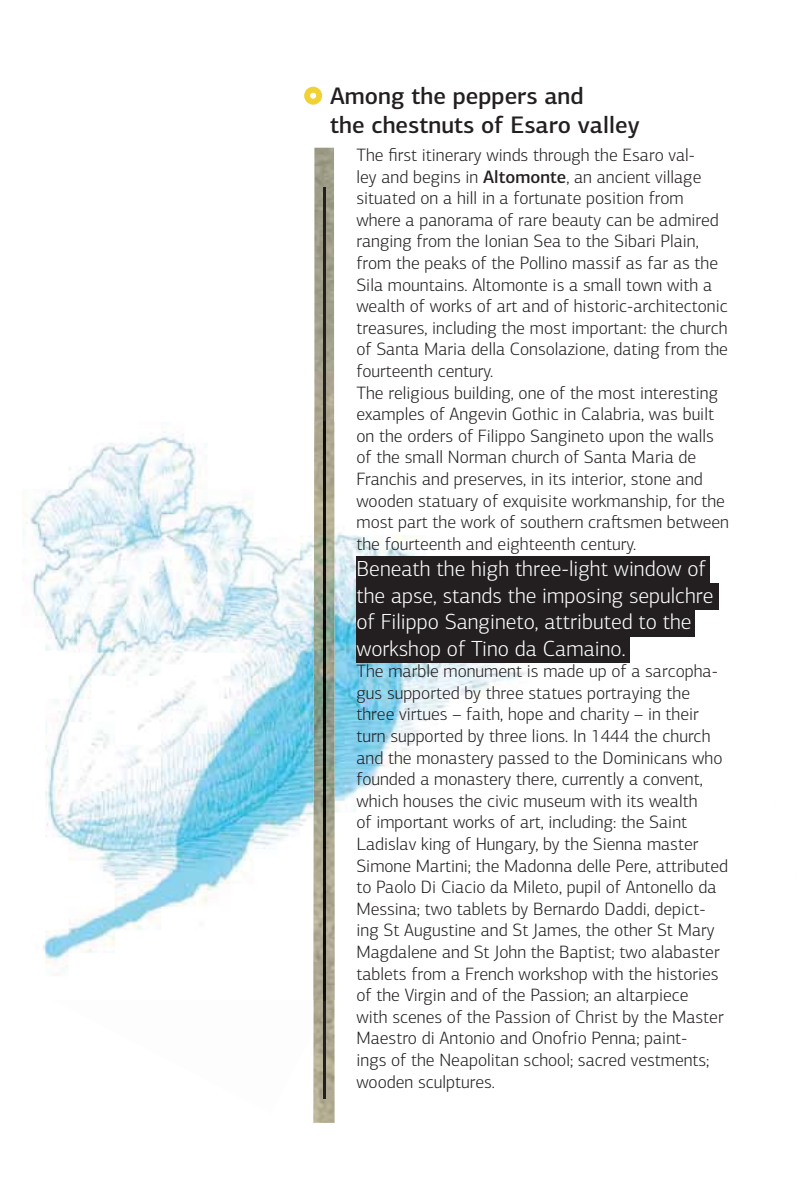
<style>
.page{position:relative;width:811px;height:1191px;background:#fff}
.page>*{position:absolute;margin:0;border:0;box-sizing:border-box;transform-origin:0 0}
.t1{font:500 24px/28.8px "PF Centro Sans Pro";color:#231f20}
.t2{font:300 22px/26.4px "PF Centro Sans Pro";color:#fff}
.t3{font:300 18px/21.6px "PF Centro Sans Pro";color:#231f20}
.s1{font-weight:500}
</style>
<div class="page">
<svg style="left:304px;top:87px;width:18px;height:18px"></svg>
<img style="left:313px;top:147px;width:22px;height:976px">
<hr style="left:324px;top:187px;width:2px;height:912px;background:#231f20">
<img style="left:69px;top:422px;width:458px;height:578px">
<img style="left:334px;top:560px;width:177px;height:431px">
<img style="left:22px;top:469px;width:292px;height:531px">
<img style="left:324px;top:422px;width:2px;height:578px">
<div style="left:356px;top:556px;width:354px;height:27px;background:#231f20"></div>
<div style="left:356px;top:583px;width:363px;height:27px;background:#231f20"></div>
<div style="left:356px;top:610px;width:339px;height:27px;background:#231f20"></div>
<div style="left:356px;top:636px;width:273px;height:27px;background:#231f20"></div>
<h1 class="t1" style="left:330px;top:84px;width:311px">Among the peppers and<br>the chestnuts of Esaro valley</h1>
<p class="t3" style="left:356px;top:146px;width:374px">The first itinerary winds through the Esaro val-<br>ley and begins in <span class="s1">Altomonte</span>, an ancient village situated on a hill in a fortunate position from where a panorama of rare beauty can be admired ranging from the Ionian Sea to the Sibari Plain, from the peaks of the Pollino massif as far as the Sila mountains. Altomonte is a small town with a wealth of works of art and of historic-architectonic treasures, including the most important: the church of Santa Maria della Consolazione, dating from the fourteenth century.<br>The religious building, one of the most interesting examples of Angevin Gothic in Calabria, was built on the orders of Filippo Sangineto upon the walls of the small Norman church of Santa Maria de Franchis and preserves, in its interior, stone and wooden statuary of exquisite workmanship, for the most part the work of southern cra-smen between the fourteenth and eighteenth century.</p>
<p class="t2" style="left:356px;top:558px;width:358px">Beneath the high three-light window of the apse, stands the imposing sepulchre of Filippo Sangineto, attributed to the workshop of Tino da Camaino.</p>
<p class="t3" style="left:356px;top:662px;width:373px">The marble monument is made up of a sarcopha&shy;gus supported by three statues portraying the three virtues – faith, hope and charity – in their turn supported by three lions. In 1444 the church and the monastery passed to the Dominicans who founded a monastery there, currently a convent, which houses the civic museum with its wealth<br>of important works of art, including: the Saint Ladislav king of Hungary, by the Sienna master Simone Martini; the Madonna delle Pere, attributed to Paolo Di Ciacio da Mileto, pupil of Antonello da Messina; two tablets by Bernardo Daddi, depict&shy;ing St Augustine and St James, the other St Mary Magdalene and St John the Baptist; two alabaster tablets from a French workshop with the histories of the Virgin and of the Passion; an altarpiece<br>with scenes of the Passion of Christ by the Master Maestro di Antonio and Onofrio Penna; paint-<br>ings of the Neapolitan school; sacred vestments; wooden sculptures.</p>
</div>
